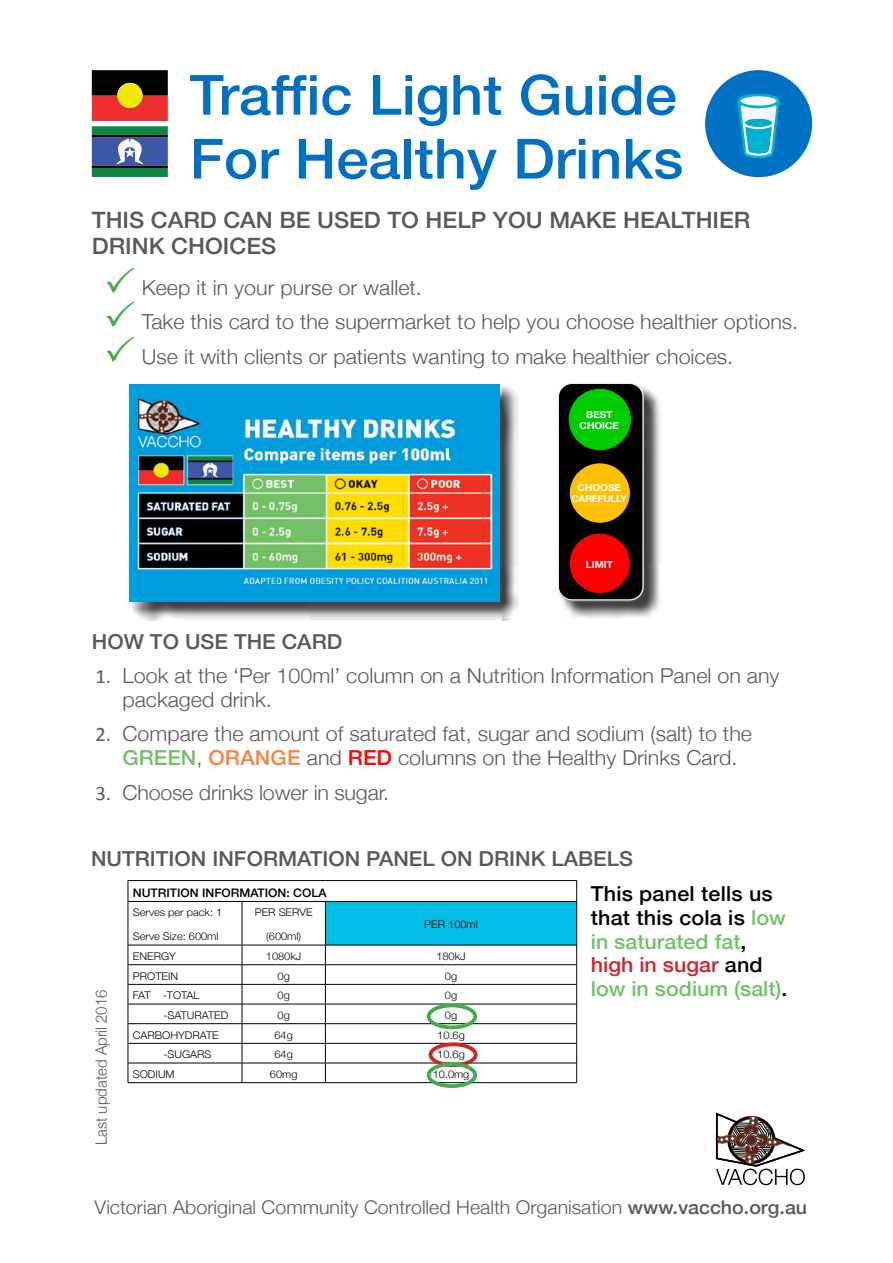
<style>
.page{position:relative;width:893px;height:1263px;background:#fff}
.page>*{position:absolute;margin:0;border:0;box-sizing:border-box;transform-origin:0 0}
.t1{font:500 55.5px/63.8px "Helvetica Neue";color:#0070c4;scale:1.04 1}
.t2{font:500 22.5px "Helvetica Neue";color:#58595b;scale:1.04 1}
.t3{font:300 20.7px/34.7px "Helvetica Neue";color:#58595b;scale:1.04 1}
.t4{font:500 20.7px/23.7px "Helvetica Neue";letter-spacing:.005em;color:#000;scale:1.04 1}
.t5{font:500 20.7px "Helvetica Neue";color:#58595b;scale:1.04 1}
.t6{font:500 20.7px "Helvetica Neue";color:#f58542;scale:1.04 1}
.t7{font:300 18.9px "Helvetica Neue";color:#58595b;scale:1.04 1}
.t8{font:300 15.6px "Helvetica Neue";color:#58595b;scale:.96 1}
.t9{font:500 11.7px "Helvetica Neue";color:#000;scale:1.04 1}
.t10{font:300 10.65px "Helvetica Neue";color:#000;scale:1.04 1}
.t11{font:300 10.65px "Helvetica Neue";letter-spacing:-.03em;color:#000;scale:1.04 1}
.t12{font:700 9.6px/11.1px "Helvetica Neue";color:#fff;text-align:center;scale:1.04 1}
.t13{font:700 9.6px/11.1px "Helvetica Neue";letter-spacing:-.04em;color:#fff;scale:1.04 1}
.s1{font-family:"Calibri";font-weight:400}
.s2{font-weight:500;color:#72c167}
.s3{font-weight:300;color:#58595b}
.s4{font-weight:500;color:#f58542}
.s5{font-weight:500;color:#f00}
.s6{color:#72c167}
.s7{color:#d2232a}
.s8{font-weight:500}
</style>
<div class="page">
<div style="left:132px;top:386px;width:387px;height:234px;background:#000;opacity:.75"></div>
<img style="left:130px;top:384px;width:370px;height:217px">
<div style="left:560px;top:385px;width:102px;height:235px;background:#000;opacity:.75"></div>
<div style="left:558px;top:383px;width:86px;height:217px;background:#000;border:1px solid #f2f2f2;border-radius:14px"></div>
<div style="left:569px;top:389px;width:61px;height:61px;background:#0c0;border-radius:50%"></div>
<div style="left:569px;top:389px;width:62px;height:61px;border:1px solid #0c0;border-radius:50%"></div>
<div style="left:569px;top:463px;width:61px;height:60px;background:#ffc000;border-radius:50%"></div>
<div style="left:569px;top:463px;width:62px;height:60px;border:1px solid #000;border-radius:50%"></div>
<div style="left:569px;top:533px;width:61px;height:60px;background:#f00;border-radius:50%"></div>
<div style="left:569px;top:533px;width:62px;height:61px;border:1px solid #000;border-radius:50%"></div>
<svg style="left:716px;top:1112px;width:89px;height:73px"></svg>
<div style="left:705px;top:70px;width:107px;height:107px;background:#0070c4;border-radius:50%"></div>
<svg style="left:737px;top:94px;width:43px;height:64px"></svg>
<svg style="left:92px;top:70px;width:76px;height:107px;background:#695b53"></svg>
<div style="left:325px;top:901px;width:252px;height:44px;background:#00bee6"></div>
<hr style="left:128px;top:880px;width:114px;height:1px;background:#000">
<hr style="left:242px;top:880px;width:83px;height:1px;background:#000">
<hr style="left:325px;top:880px;width:252px;height:1px;background:#000">
<hr style="left:128px;top:901px;width:114px;height:1px;background:#000">
<hr style="left:242px;top:901px;width:83px;height:1px;background:#000">
<hr style="left:325px;top:901px;width:251px;height:1px;background:#000">
<hr style="left:128px;top:945px;width:114px;height:1px;background:#000">
<hr style="left:242px;top:945px;width:83px;height:1px;background:#000">
<hr style="left:325px;top:945px;width:251px;height:1px;background:#000">
<hr style="left:128px;top:964px;width:114px;height:1px;background:#000">
<hr style="left:242px;top:964px;width:83px;height:1px;background:#000">
<hr style="left:325px;top:964px;width:251px;height:1px;background:#000">
<hr style="left:128px;top:984px;width:114px;height:1px;background:#000">
<hr style="left:242px;top:984px;width:83px;height:1px;background:#000">
<hr style="left:325px;top:984px;width:251px;height:1px;background:#000">
<hr style="left:128px;top:1004px;width:114px;height:1px;background:#000">
<hr style="left:242px;top:1004px;width:83px;height:1px;background:#000">
<hr style="left:325px;top:1004px;width:251px;height:1px;background:#000">
<hr style="left:128px;top:1023px;width:114px;height:1px;background:#000">
<hr style="left:242px;top:1023px;width:83px;height:1px;background:#000">
<hr style="left:325px;top:1023px;width:251px;height:1px;background:#000">
<hr style="left:128px;top:1043px;width:114px;height:1px;background:#000">
<hr style="left:242px;top:1043px;width:83px;height:1px;background:#000">
<hr style="left:325px;top:1043px;width:251px;height:1px;background:#000">
<hr style="left:128px;top:1063px;width:114px;height:1px;background:#000">
<hr style="left:242px;top:1063px;width:83px;height:1px;background:#000">
<hr style="left:325px;top:1063px;width:251px;height:1px;background:#000">
<hr style="left:128px;top:1082px;width:114px;height:1px;background:#000">
<hr style="left:242px;top:1082px;width:83px;height:1px;background:#000">
<hr style="left:325px;top:1082px;width:252px;height:1px;background:#000">
<svg style="left:128px;top:881px;width:1px;height:20px"></svg>
<svg style="left:576px;top:881px;width:1px;height:20px"></svg>
<hr style="left:128px;top:901px;width:1px;height:44px;background:#000">
<hr style="left:242px;top:902px;width:1px;height:43px;background:#000">
<hr style="left:325px;top:902px;width:1px;height:43px;background:#000">
<hr style="left:576px;top:901px;width:1px;height:44px;background:#000">
<svg style="left:128px;top:945px;width:1px;height:137px"></svg>
<svg style="left:242px;top:945px;width:1px;height:137px"></svg>
<svg style="left:325px;top:945px;width:1px;height:137px"></svg>
<svg style="left:576px;top:945px;width:1px;height:137px"></svg>
<div style="left:429px;top:1042px;width:49px;height:25px;border:4px solid #d2232a;border-radius:50%"></div>
<div style="left:427px;top:1003px;width:50px;height:26px;border:4px solid #41ad49;border-radius:50%"></div>
<div style="left:427px;top:1062px;width:50px;height:26px;border:4px solid #41ad49;border-radius:50%"></div>
<h1 class="t1" style="left:190px;top:59px;width:476px">Traffic Light Guide<br>For Healthy Drinks</h1>
<p class="t2" style="left:92px;top:202px;width:570px">This card can be used to help you make health</p>
<p class="t2" style="left:713px;top:202px;width:38px">ier</p>
<p class="t2" style="left:92px;top:228px;width:179px">drink choices</p>
<p class="t3" style="left:142px;top:268px;width:633px">Keep it in your purse or wallet.<br>Take this card to the supermarket to help you choose healthier options.<br>Use it with clients or patients wanting to make healthier choices.</p>
<p class="t12" style="left:580px;top:409px;width:40px">BEST<br>CHOICE</p>
<p class="t13" style="left:572px;top:482px;width:55px;text-indent:6px">CHOOSE<br>CAREFULLY</p>
<p class="t12" style="left:586px;top:559px;width:23px">LIMIT</p>
<p class="t5" style="left:92px;top:625px;width:240px">How to use th e card</p>
<p class="t3" style="left:122px;top:663px;width:633px;line-height:23.7px;text-indent:-27px"><span class="s1">1.</span> Look at the ‘Per 100ml’ column on a Nutrition Information Panel on any packaged drink.</p>
<p class="t3" style="left:122px;top:721px;width:607px;line-height:23.7px;text-indent:-27px"><span class="s1">2.</span> Compare the amount of saturated fat, sugar and sodium (salt) to the<br><span class="s2">GREEN</span></p>
<p class="t6" style="left:196px;top:741px;width:27px"><span class="s3">,</span> ORAN</p>
<p class="t3" style="left:271px;top:739px;width:450px"><span class="s4">GE</span> and <span class="s5">RED</span> columns on the Healthy Drinks Card.</p>
<p class="t3" style="left:95px;top:773px;width:284px"><span class="s1">3.</span> Choose drinks lower in sugar.</p>
<p class="t5" style="left:91px;top:842px;width:523px">nutrition information panel on drink labels</p>
<p class="t8" style="left:89px;top:1145px;width:164px;rotate:-90deg">Last updated April 2016</p>
<p class="t9" style="left:133px;top:883px;width:50px">NUTRITION</p>
<p class="t9" style="left:202px;top:883px;width:29px">IN FORMA</p>
<p class="t9" style="left:258px;top:883px;width:15px">TION</p>
<p class="t9" style="left:286px;top:883px;width:40px">: CO LA</p>
<p class="t10" style="left:133px;top:904px;width:88px">Serves per pack: 1</p>
<p class="t10" style="left:133px;top:928px;width:84px">Serve Size: 600ml</p>
<p class="t10" style="left:255px;top:904px;width:57px">PER SERVE</p>
<p class="t10" style="left:266px;top:928px;width:35px">(600ml)</p>
<p class="t10" style="left:424px;top:916px;width:53px">PER 100ml</p>
<p class="t10" style="left:133px;top:947px;width:43px">ENERGY</p>
<p class="t10" style="left:266px;top:947px;width:36px">1080kJ</p>
<p class="t10" style="left:436px;top:947px;width:30px">180kJ</p>
<p class="t10" style="left:133px;top:967px;width:45px">PROTEIN</p>
<p class="t10" style="left:278px;top:967px;width:13px">0g</p>
<p class="t10" style="left:445px;top:967px;width:13px">0g</p>
<p class="t11" style="left:133px;top:987px;width:66px">FAT -TOTAL</p>
<p class="t10" style="left:278px;top:987px;width:13px">0g</p>
<p class="t10" style="left:445px;top:987px;width:13px">0g</p>
<p class="t10" style="left:164px;top:1006px;width:64px">-SATURATED</p>
<p class="t10" style="left:278px;top:1006px;width:13px">0g</p>
<p class="t10" style="left:445px;top:1006px;width:13px">0g</p>
<p class="t10" style="left:133px;top:1026px;width:84px">CARBOHYDRATE</p>
<p class="t10" style="left:274px;top:1026px;width:19px">64g</p>
<p class="t10" style="left:437px;top:1026px;width:28px">10.6g</p>
<p class="t10" style="left:164px;top:1046px;width:48px">-SUGARS</p>
<p class="t10" style="left:274px;top:1046px;width:19px">64g</p>
<p class="t10" style="left:437px;top:1046px;width:28px">10.6g</p>
<p class="t10" style="left:133px;top:1065px;width:42px">SODIUM</p>
<p class="t10" style="left:270px;top:1065px;width:28px">60mg</p>
<p class="t10" style="left:433px;top:1065px;width:37px">10.0mg</p>
<p class="t4" style="left:591px;top:880px;width:191px">This panel tells us that this cola is <span class="s6">low in saturated fat</span>, <span class="s7">high in sugar</span> and <span class="s6">low in sodium (salt)</span>.</p>
<p class="t7" style="left:95px;top:1192px;width:687px">Victorian Aboriginal Community Controlled Health Organisation <span class="s8">www.vaccho.org.au</span></p>
</div>
